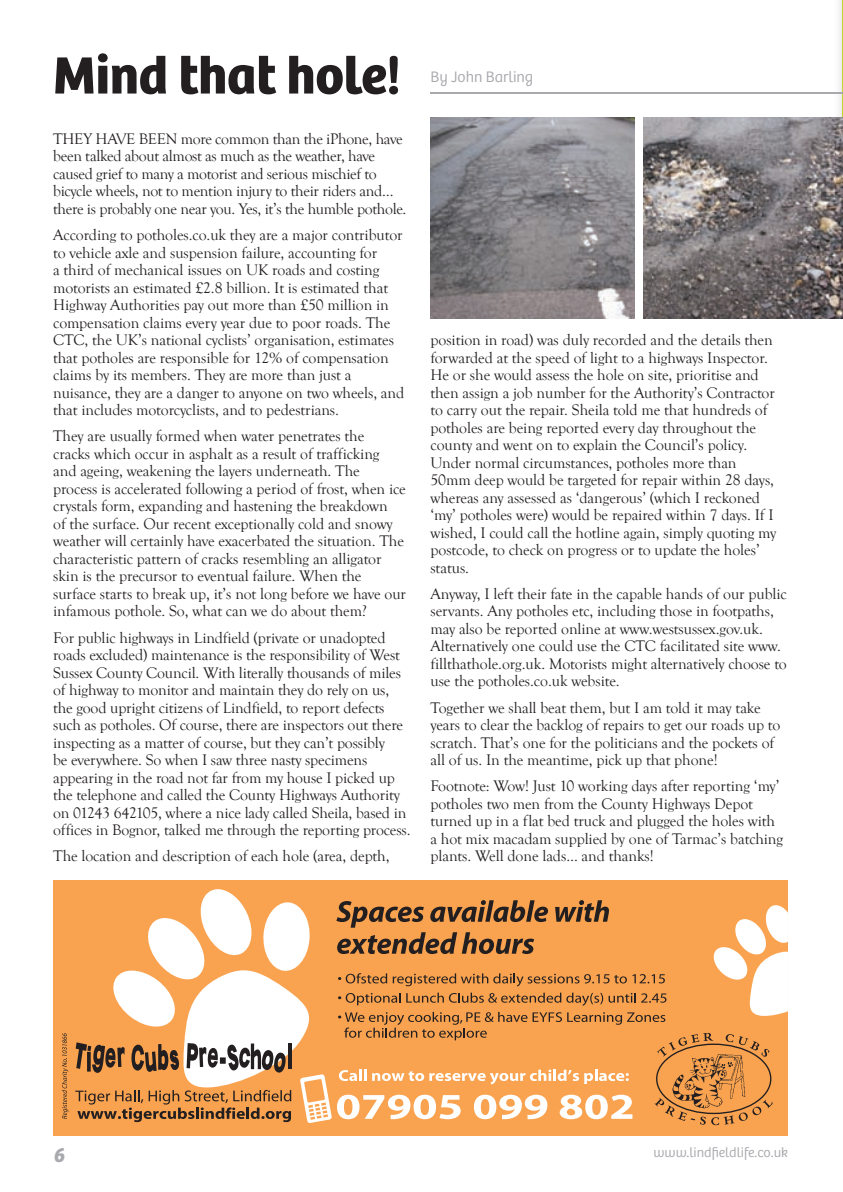
<style>
.page{position:relative;width:843px;height:1192px;background:#fff}
.page>*{position:absolute;margin:0;border:0;box-sizing:border-box;transform-origin:0 0}
.t1{font:700 54.25px "Bree";letter-spacing:-.005em;color:#231f20}
.t2{font:italic 700 21px "Bree";color:#a8a9ad}
.t3{font:15.75px/17.5px "Goudy Old Style T";letter-spacing:-.005em;color:#231f20}
.t4{font:300 15.75px "Bree";letter-spacing:-.005em;color:#a8a9ad}
.t5{font:300 14px "Bree";color:#a8a9ad}
</style>
<div class="page">
<div style="left:53px;top:880px;width:734px;height:256px;background:#f9a350"></div>
<svg style="left:62px;top:1033px;width:6px;height:86px"></svg>
<svg style="left:75px;top:889px;width:712px;height:236px"></svg>
<hr style="left:842px;top:0;width:1px;height:135px;background:#c1d72f">
<img style="left:643px;top:117px;width:199px;height:202px">
<img style="left:430px;top:117px;width:204px;height:202px">
<hr style="left:430px;top:92px;width:412px;height:2px;background:#a8a9ad">
<h1 class="t1" style="left:53px;top:43px;width:349px">Mind that hole!</h1>
<p class="t3" style="left:53px;top:130px;width:355px">tHEy HAVE BEEn more common than the iPhone, have been talked about almost as much as the weather, have caused grief to many a motorist and serious mischief to bicycle wheels, not to mention injury to their riders and… there is probably one near you. yes, it’s the humble pothole.</p>
<p class="t3" style="left:53px;top:226px;width:352px">According to potholes.co.uk they are a major contributor to vehicle axle and suspension failure, accounting for<br>a third of mechanical issues on uK roads and costing motorists an estimated £2.8 billion. It is estimated that Highway Authorities pay out more than £50 million in compensation claims every year due to poor roads. the CtC, the uK’s national cyclists’ organisation, estimates that potholes are responsible for 12% of compensation claims by its members. they are more than just a nuisance, they are a danger to anyone on two wheels, and that includes motorcyclists, and to pedestrians.</p>
<p class="t3" style="left:53px;top:428px;width:354px">they are usually formed when water penetrates the<br>cracks which occur in asphalt as a result of trafficking and ageing, weakening the layers underneath. the process is accelerated following a period of frost, when ice crystals form, expanding and hastening the breakdown<br>of the surface. our recent exceptionally cold and snowy weather will certainly have exacerbated the situation. the characteristic pattern of cracks resembling an alligator skin is the precursor to eventual failure. When the surface starts to break up, it’s not long before we have our infamous pothole. so, what can we do about them?</p>
<p class="t3" style="left:53px;top:629px;width:359px">For public highways in lindfield (private or unadopted roads excluded) maintenance is the responsibility of West sussex County Council. With literally thousands of miles of highway to monitor and maintain they do rely on us, the good upright citizens of lindfield, to report defects such as potholes. of course, there are inspectors out there inspecting as a matter of course, but they can’t possibly<br>be everywhere. so when I saw three nasty specimens appearing in the road not far from my house I picked up the telephone and called the County Highways Authority on 01243 642105, where a nice lady called sheila, based in offices in Bognor, talked me through the reporting process.</p>
<p class="t3" style="left:53px;top:848px;width:338px">the location and description of each hole (area, depth,</p>
<p class="t4" style="left:430px;top:68px;width:104px">By John Barling</p>
<p class="t3" style="left:430px;top:331px;width:347px">position in road) was duly recorded and the details then forwarded at the speed of light to a highways Inspector.<br>He or she would assess the hole on site, prioritise and then assign a job number for the Authority’s Contractor to carry out the repair. sheila told me that hundreds of potholes are being reported every day throughout the county and went on to explain the Council’s policy. under normal circumstances, potholes more than 50mm deep would be targeted for repair within 28 days, whereas any assessed as ‘dangerous’ (which I reckoned ‘my’ potholes were) would be repaired within 7 days. If I wished, I could call the hotline again, simply quoting my postcode, to check on progress or to update the holes’ status.</p>
<p class="t3" style="left:430px;top:585px;width:358px">Anyway, I left their fate in the capable hands of our public servants. Any potholes etc, including those in footpaths, may also be reported online at www.westsussex.gov.uk.<br>Alternatively one could use the CtC facilitated site www. fillthathole.org.uk. Motorists might alternatively choose to use the potholes.co.uk website.</p>
<p class="t3" style="left:430px;top:699px;width:351px">together we shall beat them, but I am told it may take years to clear the backlog of repairs to get our roads up to scratch. that’s one for the politicians and the pockets of all of us. In the meantime, pick up that phone!</p>
<p class="t3" style="left:430px;top:778px;width:354px">Footnote: Wow! Just 10 working days after reporting ‘my’ potholes two men from the County Highways Depot turned up in a flat bed truck and plugged the holes with a hot mix macadam supplied by one of tarmac’s batching plants. Well done lads… and thanks!</p>
<h2 class="t2" style="left:53px;top:1143px;width:13px">6</h2>
<p class="t5" style="left:653px;top:1144px;width:136px">www.lindfieldlife.co.uk</p>
</div>
